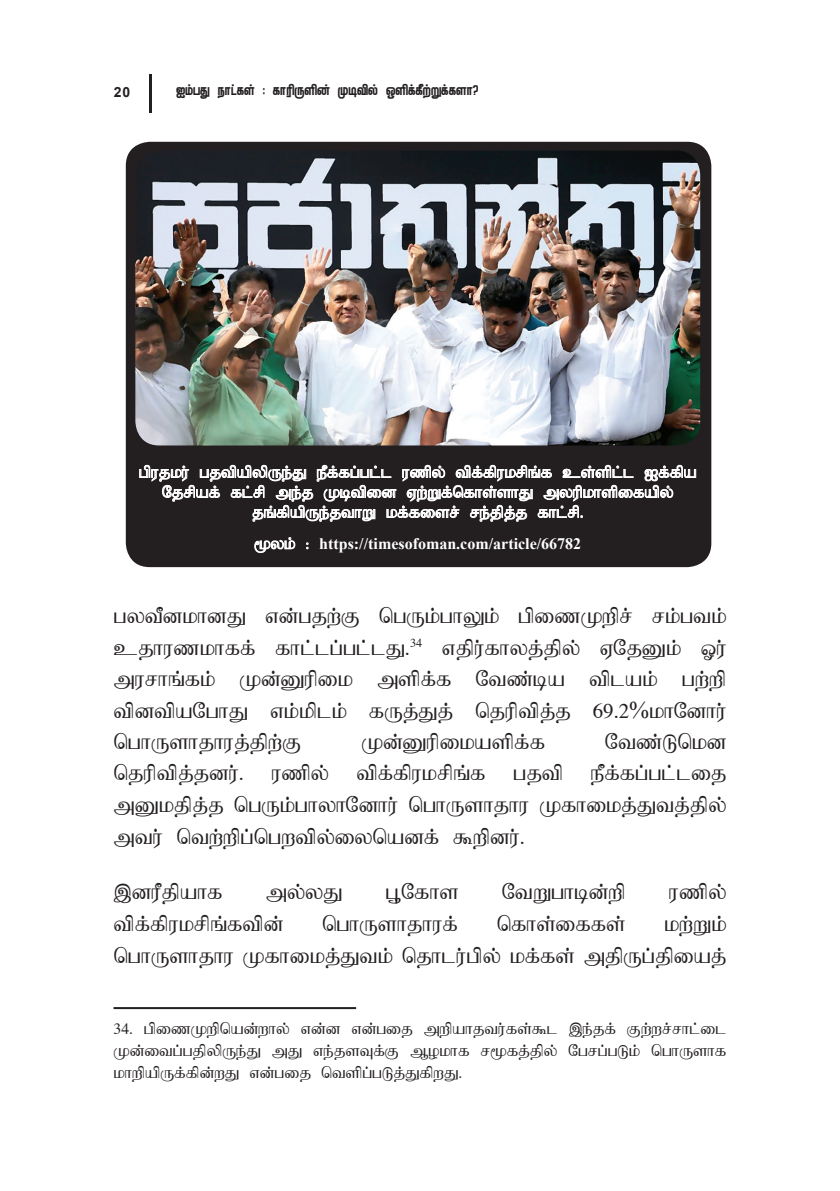
<style>
.page{position:relative;width:840px;height:1191px;background:#fff}
.page>*{position:absolute;margin:0;border:0;box-sizing:border-box;transform-origin:0 0}
.t1{font:24px/31.4px "Baamini";color:#231f20;text-align:justify}
.t2{font:18px/22px "Baamini";color:#231f20;text-align:justify}
.t3{font:18px/20px "Baamini";color:#fff;text-align:center}
.t4{font:700 16px "Times New Roman";color:#fff}
.t5{font:14px "Mullai";color:#231f20}
.t6{font:700 14px "Arial";color:#231f20}
.s1{font-family:"Baamini";font-weight:400;font-size:18px}
.s2{font-family:"Times New Roman"}
</style>
<div class="page">
<hr style="left:149px;top:74px;width:3px;height:38px;background:#231f20">
<div style="left:126px;top:142px;width:585px;height:425px;background:#231f20;border-radius:24px"></div>
<img style="left:135px;top:151px;width:564px;height:294px">
<svg style="left:139px;top:465px;width:557px;height:57px"></svg>
<svg style="left:254px;top:537px;width:41px;height:16px"></svg>
<svg style="left:306px;top:542px;width:3px;height:7px"></svg>
<hr style="left:113px;top:1007px;width:243px;height:2px;background:#231f20">
<p class="t6" style="left:114px;top:82px;width:18px">20</p>
<p class="t5" style="left:176px;top:84px;width:304px">Ik;gJ ehl;fs; : fhupUspd; Kbtpy; xspf;fPw;Wf;fsh?</p>
<p class="t3" style="left:139px;top:463px;width:559px">GPUJKU; GJTPAPYPUE;J EPF;FG;GL;L UZPY; TPF;FPUKRPQ;F CS;SPL;L IF;FPA<br>NJRPAF; FL;RP ME;J KBTPID VW;WF;NFHS;SHJ MYUPKHSPIFAPY;<br>JQ;FPAPUE;JTHW KF;FISR; RE;JPJ;J FHL;RP.</p>
<p class="t4" style="left:254px;top:532px;width:328px"><span class="s1">%YK; :</span> https://timesofoman.com/article/66782</p>
<p class="t1" style="left:113px;top:601px;width:614px">GYTPDKHDJ VD;GJW;F NGUK;GHYK; GPIZKWPR; RK;GTK; CJHUZKHFF; FHL;LG;GL;LJ.<sup>34</sup> VJPU;FHYJ;JPY; VNJDK; XU; MURHQ;FK; KD;DUPIK MSPF;F NTZ;BA TPLAK; GW;WP TPDTPANGHJ VK;KPLK; FUJ;JJ; NJUPTPJ;J 69.2<span class="s2">%</span>KHNDHU; NGHUSHJHUJ;JPW;F</p>
<p class="t1" style="left:361px;top:727px;width:185px">KD;DUPIKASPF;F</p>
<p class="t1" style="left:113px;top:727px;width:614px;text-indent:491px">NTZ;LNKD NJUPTPJ;JDU;. UZPY; TPF;FPUKRPQ;F GJTP EPF;FG;GL;LIJ MDKJPJ;J NGUK;GHYHNDHU; NGHUSHJHU KFHIKJ;JTJ;JPY; MTU; NTW;WPG;NGWTPY;IYNADF; $WPDU;.</p>
<p class="t1" style="left:113px;top:876px;width:111px">,DUPJPAHF</p>
<p class="t1" style="left:266px;top:876px;width:78px">MY;YJ</p>
<p class="t1" style="left:385px;top:876px;width:75px">G+NFHS</p>
<p class="t1" style="left:501px;top:876px;width:125px">NTWGHBD;WP</p>
<p class="t1" style="left:668px;top:876px;width:59px">UZPY;</p>
<p class="t1" style="left:113px;top:908px;width:171px">TPF;FPUKRPQ;FTPD;</p>
<p class="t1" style="left:322px;top:908px;width:137px">NGHUSHJHUF;</p>
<p class="t1" style="left:496px;top:908px;width:130px">NFHS;IFFS;</p>
<p class="t1" style="left:113px;top:908px;width:614px;line-height:32px;text-align:right">KW;WK;<br>NGHUSHJHU KFHIKJ;JTK; NJHLU;GPY; KF;FS; MJPUG;JPIAJ;</p>
<p class="t2" style="left:113px;top:1018px;width:614px">34. GPIZKWPNAD;WHY; VD;D VD;GIJ MWPAHJTU;FS;$L ,E;JF; FW;WR;RHL;IL KD;ITG;GJPYPUE;J MJ VE;JSTF;F MOKHF R%FJ;JPY; NGRG;GLK; NGHUSHF KHWPAPUF;FPD;WJ VD;GIJ NTSPG;GLJ;JFPWJ.</p>
</div>
